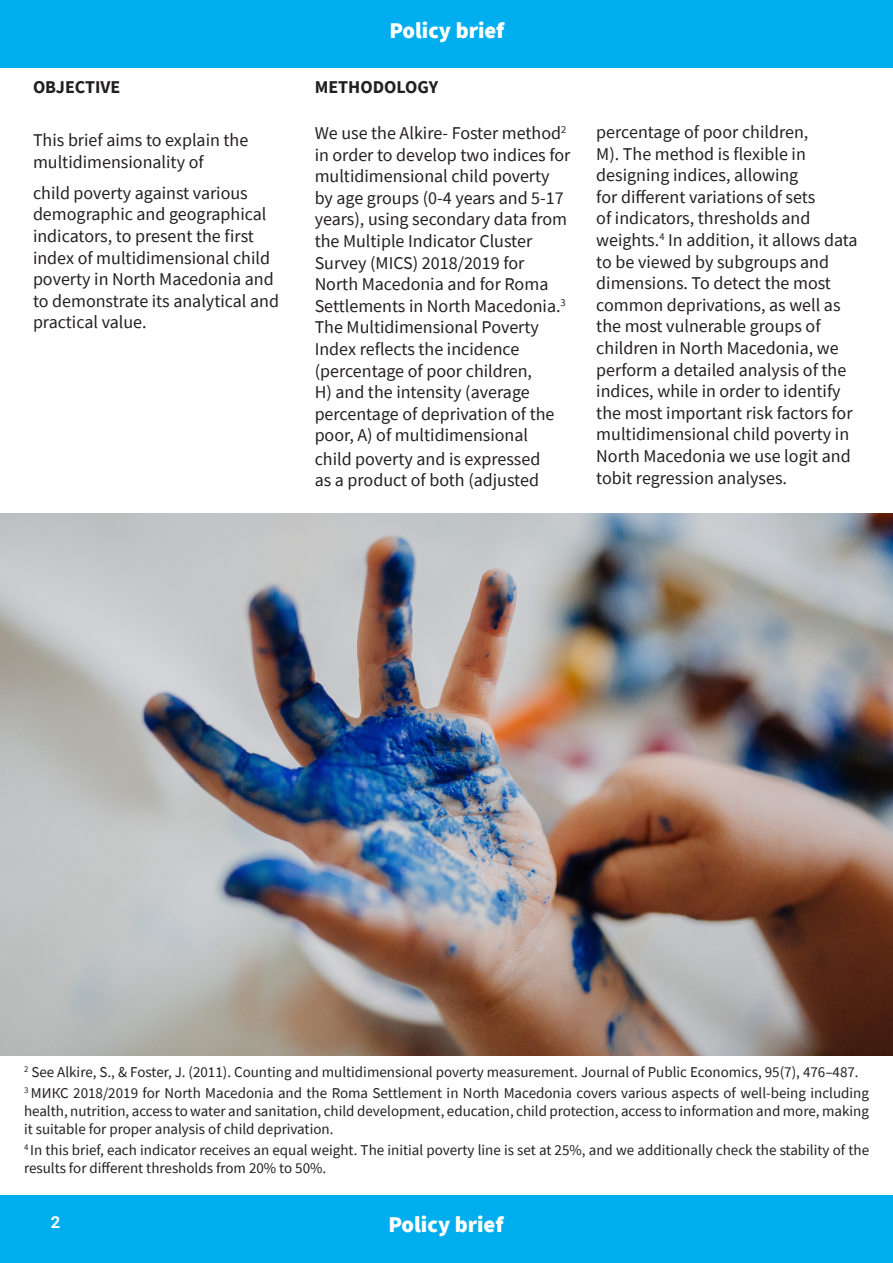
<style>
.page{position:relative;width:893px;height:1263px;background:#fff}
.page>*{position:absolute;margin:0;border:0;box-sizing:border-box;transform-origin:0 0}
.t1{font:900 22.5px "Source Sans Pro";color:#fff}
.BodyText{font:18px/21.6px "Source Sans Pro";color:#231f20}
.BodyText-2{font:700 18px "Source Sans Pro";color:#231f20}
.BodyText-3{font:700 16.5px "Roboto";color:#fff}
.t2{font:15px/18px "Source Sans Pro";color:#231f20;text-align:justify}
</style>
<div class="page">
<div style="left:0;top:0;width:893px;height:68px;background:#00aeef"></div>
<div style="left:0;top:1195px;width:893px;height:68px;background:#00aeef"></div>
<img style="left:0;top:513px;width:893px;height:543px">
<p class="BodyText-2" style="left:33px;top:75px;width:89px">OBJECTIVE</p>
<p class="BodyText" style="left:33px;top:130px;width:217px">This brief aims to explain the multidimensionality of</p>
<p class="BodyText" style="left:33px;top:182px;width:248px">child poverty against various demographic and geographical indicators, to present the first index of multidimensional child poverty in North Macedonia and to demonstrate its analytical and practical value.</p>
<p class="t1" style="left:389px;top:14px;width:117px">Policy brief</p>
<p class="BodyText-2" style="left:315px;top:75px;width:125px">METHODOLOGY</p>
<p class="BodyText" style="left:315px;top:122px;width:257px">We use the Alkire- Foster method<sup>2 </sup>in order to develop two indices for multidimensional child poverty by age groups (0-4 years and 5-17 years), using secondary data from the Multiple Indicator Cluster<br>Survey (MICS) 2018/2019 for<br>North Macedonia and for Roma<br>Settlements in North Macedonia.<sup>3<br></sup>The Multidimensional Poverty<br>Index reflects the incidence (percentage of poor children,<br>H) and the intensity (average percentage of deprivation of the poor, A) of multidimensional</p>
<p class="BodyText" style="left:315px;top:448px;width:227px">child poverty and is expressed as a product of both (adjusted</p>
<p class="BodyText" style="left:596px;top:121px;width:263px">percentage of poor children,<br>M). The method is flexible in designing indices, allowing<br>for different variations of sets<br>of indicators, thresholds and weights.<sup>4</sup> In addition, it allows data to be viewed by subgroups and dimensions. To detect the most common deprivations, as well as the most vulnerable groups of children in North Macedonia, we perform a detailed analysis of the indices, while in order to identify the most important risk factors for multidimensional child poverty in<br>North Macedonia we use logit and tobit regression analyses.</p>
<p class="t2" style="left:24px;top:1063px;width:836px"><sup>2</sup> See Alkire, S., &amp; Foster, J. (2011). Counting and multidimensional poverty measurement. Journal of Public Economics, 95(7), 476–487.</p>
<p class="t2" style="left:24px;top:1084px;width:846px"><sup>3</sup> МИКС 2018/2019 for North Macedonia and the Roma Settlement in North Macedonia covers various aspects of well-being including health, nutrition, access to water and sanitation, child development, education, child protection, access to information and more, making it suitable for proper analysis of child deprivation.</p>
<p class="t2" style="left:24px;top:1141px;width:847px"><sup>4</sup> In this brief, each indicator receives an equal weight. The initial poverty line is set at 25%, and we additionally check the stability of the results for different thresholds from 20% to 50%.</p>
<p class="BodyText-3" style="left:51px;top:1210px;width:11px">2</p>
<p class="t1" style="left:388px;top:1209px;width:117px">Policy brief</p>
</div>
